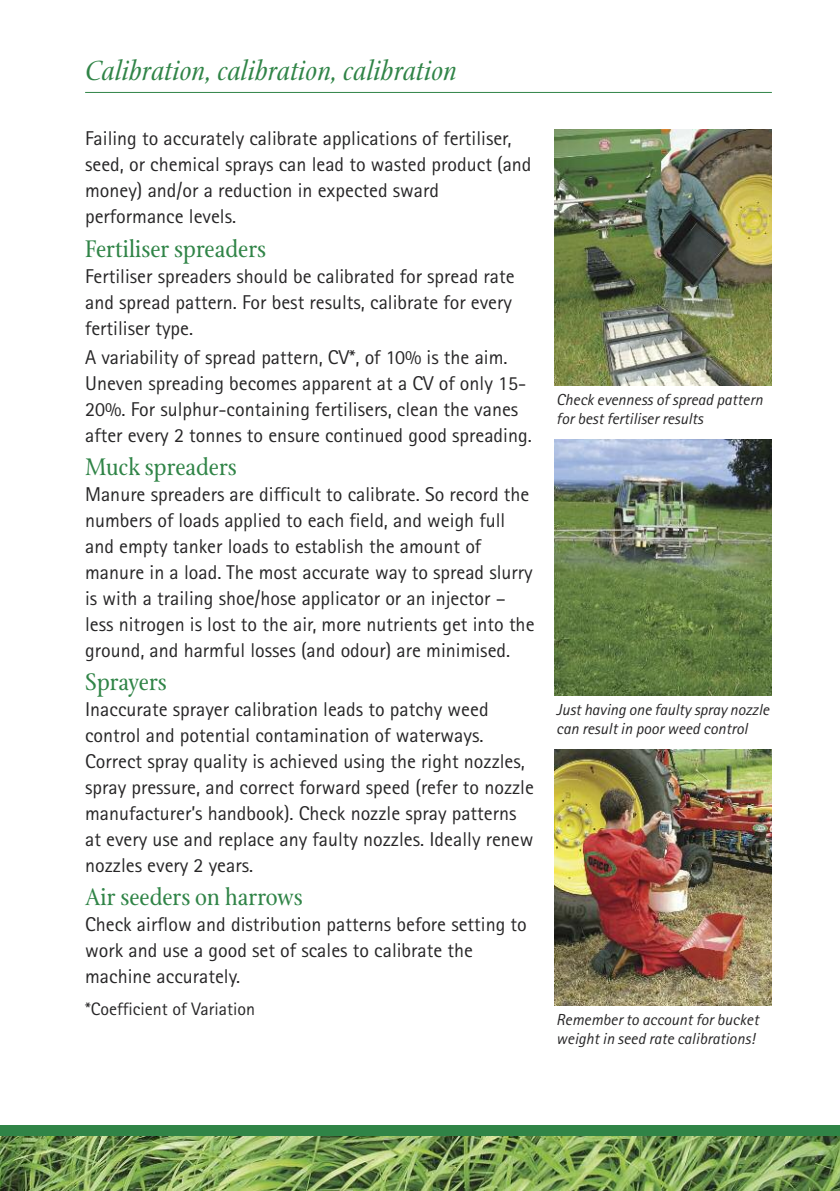
<style>
.page{position:relative;width:840px;height:1191px;background:#fff}
.page>*{position:absolute;margin:0;border:0;box-sizing:border-box;transform-origin:0 0}
.t1{font:italic 30px "Stone Print";color:#308447}
.t2{font:26px "Stone Print";color:#308447}
.t3{font:20px/26px "Agfa Rotis Sans Serif";color:#272627}
.t4{font:18px "Agfa Rotis Sans Serif";color:#272627}
.t5{font:italic 16px/19.2px "Agfa Rotis Sans Serif";color:#272627}
</style>
<div class="page">
<div style="left:0;top:1125px;width:839px;height:15px;background:#308447"></div>
<img style="left:0;top:1136px;width:839px;height:55px">
<img style="left:554px;top:130px;width:217px;height:255px">
<img style="left:554px;top:440px;width:217px;height:255px">
<img style="left:554px;top:750px;width:217px;height:255px">
<hr style="left:85px;top:92px;width:686px;height:1px;background:#308447">
<h1 class="t1" style="left:85px;top:52px;width:373px">Calibration, calibration, calibration</h1>
<p class="t3" style="left:85px;top:128px;width:447px">Failing to accurately calibrate applications of fertiliser, seed, or chemical sprays can lead to wasted product (and money) and/or a reduction in expected sward performance levels.</p>
<h2 class="t2" style="left:85px;top:232px;width:182px">Fertiliser spreaders</h2>
<p class="t3" style="left:85px;top:265px;width:431px">Fertiliser spreaders should be calibrated for spread rate and spread pattern. For best results, calibrate for every fertiliser type.</p>
<p class="t3" style="left:85px;top:346px;width:448px">A variability of spread pattern, CV*, of 10% is the aim.<br>Uneven spreading becomes apparent at a CV of only 15- 20%. For sulphur-containing fertilisers, clean the vanes after every 2 tonnes to ensure continued good spreading.</p>
<h2 class="t2" style="left:85px;top:450px;width:153px">Muck spreaders</h2>
<p class="t3" style="left:85px;top:483px;width:450px">Manure spreaders are difficult to calibrate. So record the numbers of loads applied to each field, and weigh full and empty tanker loads to establish the amount of manure in a load. The most accurate way to spread slurry is with a trailing shoe/hose applicator or an injector – less nitrogen is lost to the air, more nutrients get into the ground, and harmful losses (and odour) are minimised.</p>
<h2 class="t2" style="left:85px;top:666px;width:83px">Sprayers</h2>
<p class="t3" style="left:85px;top:698px;width:450px">Inaccurate sprayer calibration leads to patchy weed control and potential contamination of waterways.<br>Correct spray quality is achieved using the right nozzles, spray pressure, and correct forward speed (refer to nozzle manufacturer’s handbook). Check nozzle spray patterns at every use and replace any faulty nozzles. Ideally renew nozzles every 2 years.</p>
<h2 class="t2" style="left:85px;top:881px;width:219px">Air seeders on harrows</h2>
<p class="t3" style="left:85px;top:913px;width:443px">Check airflow and distribution patterns before setting to work and use a good set of scales to calibrate the machine accurately.</p>
<p class="t4" style="left:85px;top:1002px;width:171px">*Coefficient of Variation</p>
<p class="t5" style="left:556px;top:391px;width:208px">Check evenness of spread pattern for best fertiliser results</p>
<p class="t5" style="left:556px;top:701px;width:214px">Just having one faulty spray nozzle can result in poor weed control</p>
<p class="t5" style="left:556px;top:1011px;width:204px">Remember to account for bucket weight in seed rate calibrations!</p>
</div>
